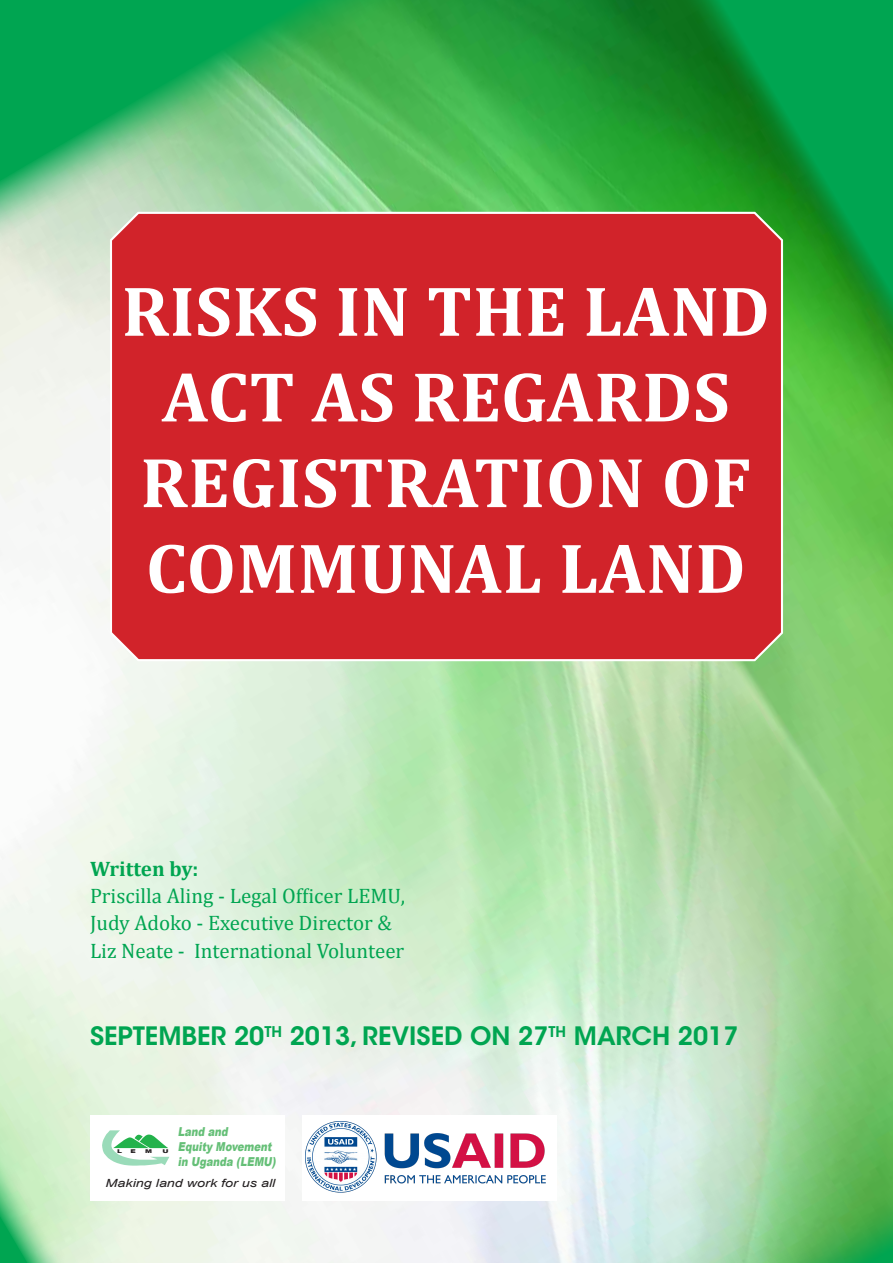
<style>
.page{position:relative;width:893px;height:1263px;background:#fff}
.page>*{position:absolute;margin:0;border:0;box-sizing:border-box;transform-origin:0 0}
.t1{font:700 71.4px/85.7px "Cambria";letter-spacing:.01em;color:#fff;text-align:center}
.t2{font:600 25.2px "ITC Avant Garde Std";color:#00a551}
.t3{font:21px "Cambria";color:#00a551}
.t4{font:700 21px "Cambria";color:#00a551}
.t5{font:italic 900 12.3px/14.9px "Arial";color:#65bf77;scale:.81 1}
.t6{font:italic 11.25px "Arial";color:#231f20;scale:1.28 1}
.t7{font:900 5.25px "Arial";color:#231f20;scale:1.43 1}
</style>
<div class="page">
<img style="left:0;top:0;width:893px;height:1263px">
<div style="left:90px;top:1115px;width:194px;height:85px;background:#fff"></div>
<svg style="left:102px;top:1130px;width:67px;height:35px"></svg>
<div style="left:302px;top:1115px;width:255px;height:86px;background:#fff"></div>
<img style="left:306px;top:1121px;width:240px;height:72px">
<div style="left:109px;top:210px;width:675px;height:452px;background:#d1232a"></div>
<p class="t1" style="left:122px;top:266px;width:650px">RISKS IN THE LAND<br>ACT AS REGARDS<br>REGISTRATION OF<br>COMMUNAL LAND</p>
<p class="t4" style="left:90px;top:854px;width:110px">Written by:</p>
<p class="t3" style="left:90px;top:884px;width:316px">Priscilla Aling - Legal Officer LEMU,</p>
<p class="t3" style="left:90px;top:911px;width:304px">Judy Adoko - Executive Director &amp;</p>
<p class="t3" style="left:90px;top:938px;width:316px">Liz Neate - International Volunteer</p>
<p class="t2" style="left:90px;top:1020px;width:650px">SEPTEMBER 20<sup>TH</sup> 2013, REVISED ON 27<sup>TH</sup> MARCH 2017</p>
<p class="t7" style="left:117px;top:1148px;width:5px">L</p>
<p class="t7" style="left:131px;top:1148px;width:5px">E</p>
<p class="t7" style="left:145px;top:1148px;width:6px">M</p>
<p class="t7" style="left:162px;top:1148px;width:6px">U</p>
<p class="t5" style="left:178px;top:1124px;width:125px">Land and<br>Equity Movement in Uganda (LEMU)</p>
<p class="t6" style="left:106px;top:1175px;width:134px">Making land work for us all</p>
</div>
